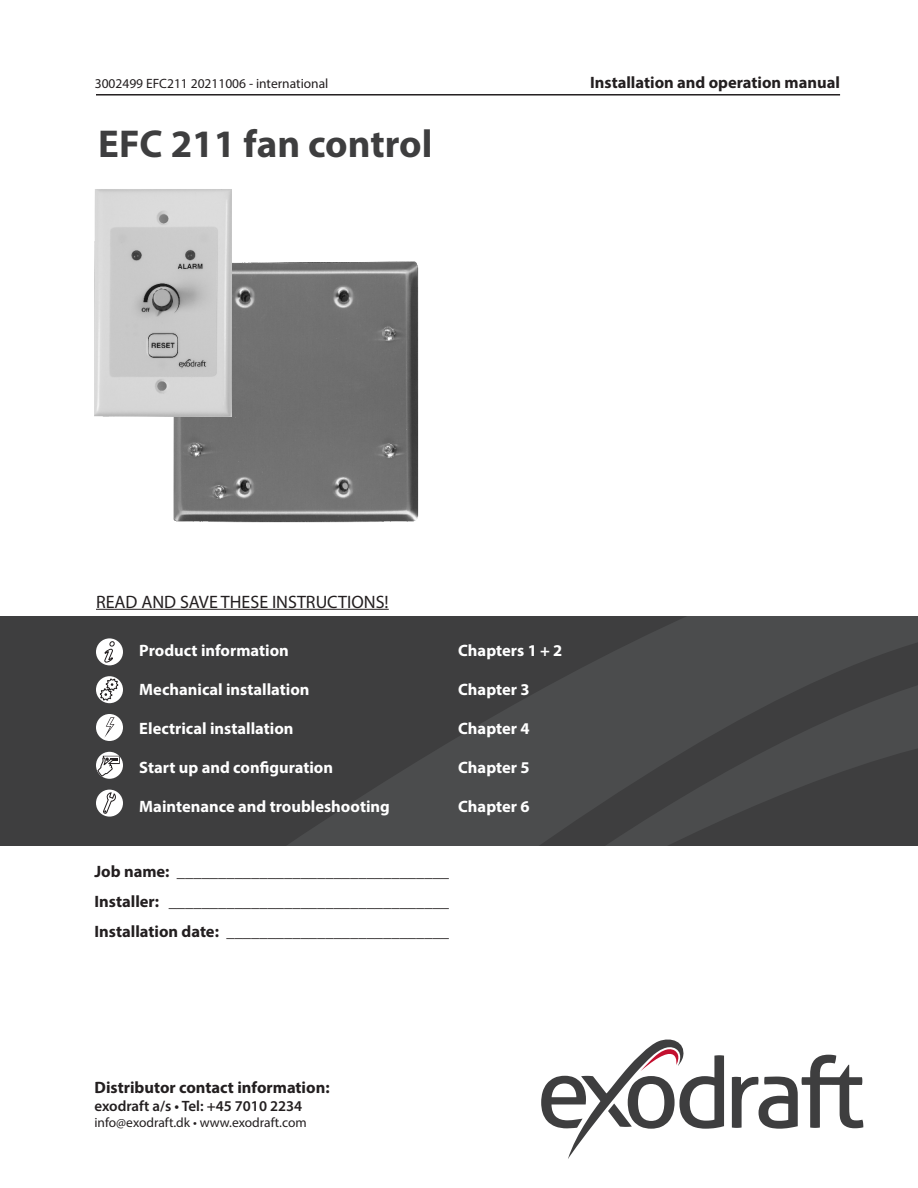
<style>
.page{position:relative;width:918px;height:1188px;background:#fff}
.page>*{position:absolute;margin:0;border:0;box-sizing:border-box;transform-origin:0 0}
.Forsideoverskrift{font:700 39px "Myriad Pro";color:#3e3e3f}
.t1{font:18px "Myriad Pro";color:#231f20}
.t2{font:700 16.5px/30px "Myriad Pro";color:#231f20;text-align:justify}
.t3{font:700 16.5px "Myriad Pro";color:#fff}
.t4{font:600 15px "Myriad Pro";color:#231f20}
.t5{font:13.5px "Myriad Pro";color:#231f20}
</style>
<div class="page">
<svg style="left:732px;top:1055px;width:131px;height:74px"></svg>
<svg style="left:541px;top:1040px;width:183px;height:119px"></svg>
<div style="left:0;top:616px;width:412px;height:230px;background:#3e3e3f"></div>
<svg style="left:412px;top:616px;width:506px;height:230px;background:#454647"></svg>
<svg style="left:96px;top:676px;width:27px;height:27px"></svg>
<svg style="left:100px;top:678px;width:18px;height:23px"></svg>
<div style="left:96px;top:790px;width:27px;height:27px;background:#fff;border-radius:50%"></div>
<svg style="left:103px;top:793px;width:13px;height:21px"></svg>
<svg style="left:96px;top:752px;width:27px;height:27px"></svg>
<div style="left:103px;top:756px;width:17px;height:8px;border:1px solid #231f20"></div>
<svg style="left:97px;top:758px;width:20px;height:19px"></svg>
<div style="left:96px;top:714px;width:27px;height:27px;background:#fff;border-radius:50%"></div>
<svg style="left:104px;top:717px;width:11px;height:21px"></svg>
<div style="left:96px;top:638px;width:27px;height:27px;background:#fff;border-radius:50%"></div>
<svg style="left:105px;top:641px;width:9px;height:21px"></svg>
<hr style="left:96px;top:609px;width:293px;height:1px;background:#231f20">
<img style="left:173px;top:261px;width:245px;height:261px">
<img style="left:95px;top:189px;width:136px;height:228px">
<hr style="left:96px;top:94px;width:744px;height:2px;background:#231f20">
<p class="t5" style="left:95px;top:75px;width:235px">3002499 EFC211 20211006 - international</p>
<p class="Forsideoverskrift" style="left:98px;top:118px;width:336px">EFC 211 fan control</p>
<p class="t2" style="left:590px;top:67px;width:252px">Installation and operation manual</p>
<p class="t1" style="left:96px;top:590px;width:294px">READ AND SAVE THESE INSTRUCTIONS!</p>
<p class="t3" style="left:139px;top:639px;width:151px">Product information</p>
<p class="t3" style="left:458px;top:639px;width:106px">Chapters 1 + 2</p>
<p class="t3" style="left:139px;top:678px;width:172px">Mechanical installation</p>
<p class="t3" style="left:458px;top:678px;width:73px">Chapter 3</p>
<p class="t3" style="left:139px;top:717px;width:156px">Electrical installation</p>
<p class="t3" style="left:458px;top:717px;width:73px">Chapter 4</p>
<p class="t3" style="left:139px;top:756px;width:195px">Start up and configuration</p>
<p class="t3" style="left:458px;top:756px;width:73px">Chapter 5</p>
<p class="t3" style="left:139px;top:795px;width:252px">Maintenance and troubleshooting</p>
<p class="t3" style="left:458px;top:795px;width:73px">Chapter 6</p>
<p class="t2" style="left:94px;top:856px;width:356px">Job name: _________________________________ Installer: __________________________________ Installation date: ___________________________</p>
<p class="t2" style="left:94px;top:1071px;width:237px">Distributor contact information:</p>
<p class="t4" style="left:94px;top:1096px;width:209px">exodraft a/s • Tel: +45 7010 2234</p>
<p class="t5" style="left:94px;top:1114px;width:214px">info@exodraft.dk • www.exodraft.com</p>
</div>
